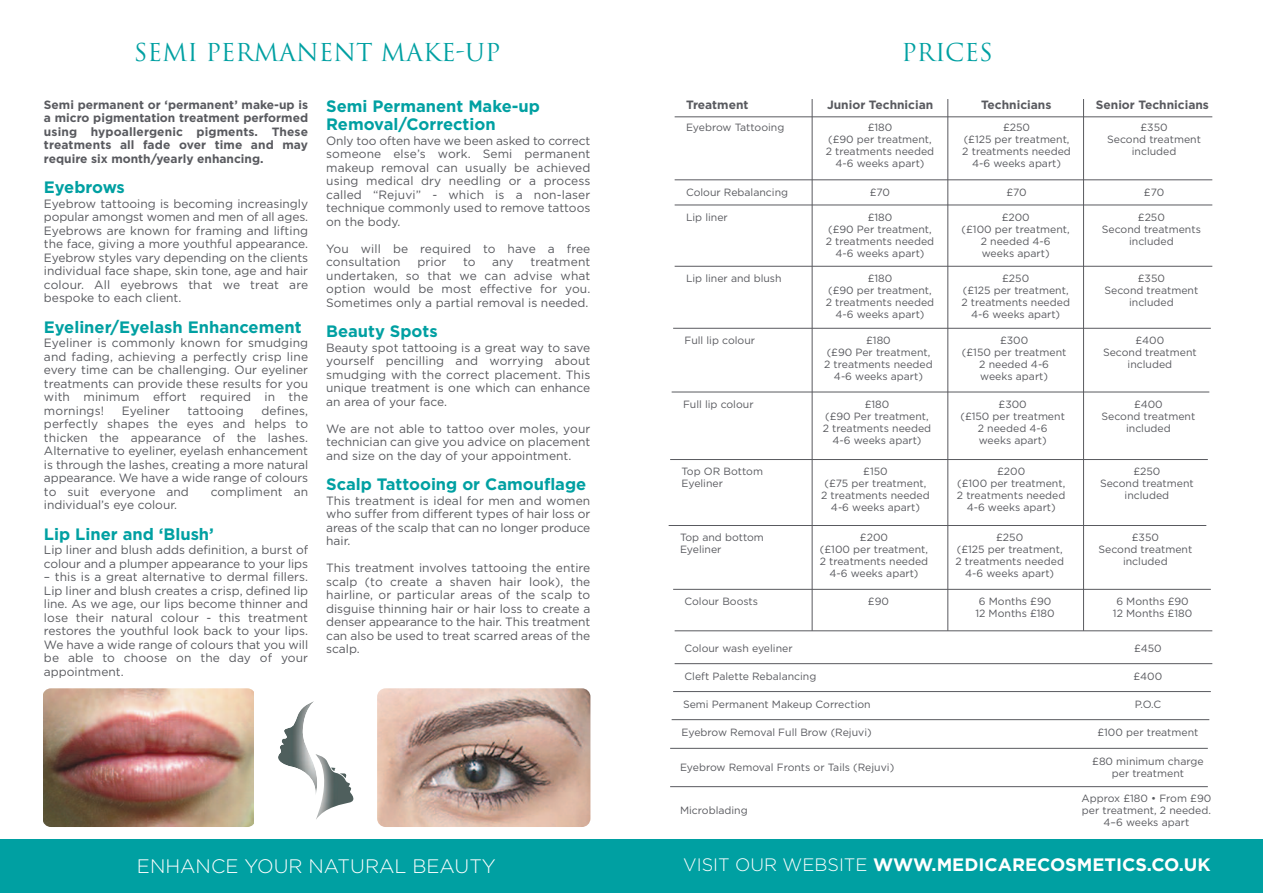
<style>
.page{position:relative;width:1263px;height:893px;background:#fff}
.page>*{position:absolute;margin:0;border:0;box-sizing:border-box;transform-origin:0 0}
.t1{font:24px "Trajan";color:#00a0a2}
.t2{font:300 19.5px "Gotham";color:#fff}
.t3{font:700 18px "Gotham";color:#fff}
.t4{font:700 16.5px/18px "Gotham";color:#00a0a2}
.t5{font:12px/13.5px "Gotham";color:#595a5f;text-align:justify}
.t6{font:700 12px/13.5px "Gotham";color:#595a5f;text-align:justify}
.t7{font:10.5px/12px "Gotham";color:#595a5f;text-align:center}
.s1{font-weight:300}
</style>
<div class="page">
<div style="left:0;top:839px;width:1263px;height:54px;background:#00a0a2"></div>
<img style="left:316px;top:755px;width:38px;height:64px">
<svg style="left:331px;top:767px;width:16px;height:11px"></svg>
<img style="left:278px;top:701px;width:40px;height:95px">
<img style="left:44px;top:688px;width:210px;height:139px">
<img style="left:377px;top:688px;width:213px;height:139px;border-radius:9px">
<hr style="left:812px;top:99px;width:1px;height:532px;background:#595a5f">
<hr style="left:675px;top:180px;width:537px;height:1px;background:#595a5f">
<hr style="left:675px;top:205px;width:537px;height:1px;background:#595a5f">
<hr style="left:675px;top:266px;width:537px;height:1px;background:#595a5f">
<hr style="left:675px;top:117px;width:537px;height:1px;background:#595a5f">
<hr style="left:675px;top:631px;width:537px;height:1px;background:#595a5f">
<hr style="left:675px;top:663px;width:537px;height:1px;background:#595a5f">
<hr style="left:947px;top:99px;width:1px;height:532px;background:#595a5f">
<hr style="left:1083px;top:99px;width:1px;height:532px;background:#595a5f">
<hr style="left:673px;top:589px;width:538px;height:1px;background:#595a5f">
<hr style="left:673px;top:691px;width:538px;height:1px;background:#595a5f">
<hr style="left:672px;top:719px;width:537px;height:1px;background:#595a5f">
<hr style="left:670px;top:748px;width:538px;height:1px;background:#595a5f">
<hr style="left:670px;top:786px;width:538px;height:1px;background:#595a5f">
<hr style="left:673px;top:328px;width:538px;height:1px;background:#595a5f">
<hr style="left:672px;top:392px;width:537px;height:1px;background:#595a5f">
<hr style="left:670px;top:459px;width:538px;height:1px;background:#595a5f">
<hr style="left:669px;top:525px;width:537px;height:1px;background:#595a5f">
<h1 class="t1" style="left:134px;top:38px;width:368px">SEMI PERMANENT MAKE-UP</h1>
<h1 class="t1" style="left:901px;top:38px;width:93px">PRICES</h1>
<p class="t6" style="left:44px;top:99px;width:266px">Semi permanent or ‘permanent’ make-up is a micro pigmentation treatment performed using hypoallergenic pigments. These treatments all fade over time and may require six month/yearly enhancing.</p>
<h3 class="t4" style="left:44px;top:180px;width:82px">Eyebrows</h3>
<p class="t5" style="left:44px;top:198px;width:266px">Eyebrow tattooing is becoming increasingly popular amongst women and men of all ages.<br>Eyebrows are known for framing and lifting the face, giving a more youthful appearance.<br>Eyebrow styles vary depending on the clients individual face shape, skin tone, age and hair colour. All eyebrows that we treat are bespoke to each client.</p>
<h3 class="t4" style="left:44px;top:319px;width:259px">Eyeliner/Eyelash Enhancement</h3>
<p class="t5" style="left:44px;top:337px;width:266px">Eyeliner is commonly known for smudging and fading, achieving a perfectly crisp line every time can be challenging. Our eyeliner treatments can provide these results for you with minimum effort required in the mornings!</p>
<p class="t6" style="left:686px;top:99px;width:64px">Treatment</p>
<p class="t6" style="left:827px;top:99px;width:108px">Junior Technician</p>
<p class="t6" style="left:981px;top:99px;width:72px">Technicians</p>
<p class="t6" style="left:1096px;top:99px;width:115px">Senior Technicians</p>
<h3 class="t4" style="left:326px;top:99px;width:215px">Semi Permanent Make-up<br>Removal/Correction</h3>
<p class="t5" style="left:326px;top:135px;width:266px">Only too often have we been asked to correct someone else’s work. Semi permanent makeup removal can usually be achieved using medical dry needling or a process called “Rejuvi” - which is a non-laser technique commonly used to remove tattoos on the body.</p>
<p class="t5" style="left:326px;top:243px;width:266px">You will be required to have a free consultation</p>
<p class="t7" style="left:686px;top:122px;width:100px">Eyebrow Tattooing</p>
<p class="t7" style="left:826px;top:122px;width:110px">£180<br>(£90 per treatment,<br>2 treatments needed<br>4-6 weeks apart)</p>
<p class="t7" style="left:962px;top:122px;width:110px">£250<br>(£125 per treatment,<br>2 treatments needed<br>4-6 weeks apart)</p>
<p class="t7" style="left:1107px;top:122px;width:95px">£350<br>Second treatment included</p>
<p class="t7" style="left:686px;top:187px;width:104px">Colour Rebalancing</p>
<p class="t7" style="left:870px;top:187px;width:22px">£70</p>
<p class="t7" style="left:1006px;top:187px;width:22px">£70</p>
<p class="t7" style="left:1144px;top:187px;width:22px">£70</p>
<p class="t7" style="left:686px;top:212px;width:43px">Lip liner</p>
<p class="t7" style="left:826px;top:212px;width:110px">£180<br>(£90 Per treatment,<br>2 treatments needed<br>4-6 weeks apart)</p>
<p class="t7" style="left:962px;top:212px;width:110px">£200<br>(£100 per treatment,<br>2 needed 4-6<br>weeks apart)</p>
<p class="t7" style="left:1102px;top:212px;width:101px">£250<br>Second treatments included</p>
<p class="t7" style="left:686px;top:273px;width:97px">Lip liner and blush</p>
<p class="t7" style="left:826px;top:273px;width:110px">£180<br>(£90 per treatment,<br>2 treatments needed<br>4-6 weeks apart)</p>
<p class="t7" style="left:961px;top:273px;width:110px">£250<br>(£125 per treatment,<br>2 treatments needed<br>4-6 weeks apart)</p>
<p class="t7" style="left:1104px;top:273px;width:95px">£350<br>Second treatment included</p>
<p class="t7" style="left:684px;top:335px;width:72px">Full lip colour</p>
<p class="t7" style="left:824px;top:335px;width:110px">£180<br>(£90 Per treatment,<br>2 treatments needed<br>4-6 weeks apart)</p>
<p class="t7" style="left:962px;top:335px;width:106px">£300<br>(£150 per treatment<br>2 needed 4-6 weeks apart)</p>
<p class="t7" style="left:1103px;top:335px;width:95px">£400<br>Second treatment included</p>
<p class="t7" style="left:683px;top:399px;width:72px">Full lip colour</p>
<p class="t7" style="left:823px;top:399px;width:110px">£180<br>(£90 Per treatment,<br>2 treatments needed<br>4-6 weeks apart)</p>
<p class="t7" style="left:960px;top:399px;width:106px">£300<br>(£150 per treatment<br>2 needed 4-6 weeks apart)</p>
<p class="t7" style="left:1101px;top:399px;width:95px">£400<br>Second treatment included</p>
<p class="t7" style="left:681px;top:467px;width:83px;text-align:left">Top OR Bottom<br>Eyeliner</p>
<p class="t7" style="left:821px;top:467px;width:110px">£150<br>(£75 per treatment,<br>2 treatments needed<br>4-6 weeks apart)</p>
<p class="t7" style="left:957px;top:467px;width:110px">£200<br>(£100 per treatment,<br>2 treatments needed<br>4-6 weeks apart)</p>
<p class="t7" style="left:1100px;top:467px;width:95px">£250<br>Second treatment included</p>
<p class="t7" style="left:680px;top:533px;width:85px;text-align:left">Top and bottom<br>Eyeliner</p>
<p class="t7" style="left:820px;top:533px;width:110px">£200<br>(£100 per treatment,<br>2 treatments needed<br>4-6 weeks apart)</p>
<p class="t7" style="left:955px;top:533px;width:110px">£250<br>(£125 per treatment,<br>2 treatments needed<br>4-6 weeks apart)</p>
<p class="t7" style="left:1098px;top:533px;width:95px">£350<br>Second treatment included</p>
<p class="t5" style="left:417px;top:256px;width:31px">prior</p>
<p class="t5" style="left:463px;top:256px;width:14px">to</p>
<p class="t5" style="left:492px;top:256px;width:23px">any</p>
<p class="t5" style="left:326px;top:256px;width:266px;text-indent:204px">treatment undertaken, so that we can advise what option would be most effective for you.<br>Sometimes only a partial removal is needed.</p>
<h3 class="t4" style="left:326px;top:324px;width:113px">Beauty Spots</h3>
<p class="t5" style="left:326px;top:342px;width:266px">Beauty spot tattooing is a great way to save yourself pencilling and worrying about smudging with the correct placement. This unique treatment is one which can enhance an area of your face.</p>
<p class="t5" style="left:326px;top:423px;width:266px">We are not able to tattoo over moles, your technician can give you advice on placement and size on the day of your appointment.</p>
<h3 class="t4" style="left:326px;top:477px;width:262px">Scalp Tattooing or Camouflage</h3>
<p class="t5" style="left:326px;top:495px;width:266px">This treatment is ideal for men and women who suffer from different types of hair loss or areas of the scalp that can no longer produce hair.</p>
<p class="t5" style="left:326px;top:562px;width:266px">This treatment involves tattooing the entire scalp (to create a shaven hair look), the hairline, or particular areas of the scalp to disguise thinning hair or hair loss to create a denser appearance to the hair. This treatment can also be used to treat scarred areas of the scalp.</p>
<p class="t5" style="left:44px;top:405px;width:266px;text-indent:217px">defines, perfectly shapes the eyes and helps to thicken the appearance of the lashes.<br>Alternative to eyeliner, eyelash enhancement is through the lashes, creating a more natural appearance. We have a wide range of colours to suit everyone and</p>
<p class="t5" style="left:122px;top:405px;width:50px">Eyeliner</p>
<p class="t5" style="left:188px;top:405px;width:58px">tattooing</p>
<p class="t5" style="left:211px;top:486px;width:99px">compliment an</p>
<p class="t5" style="left:44px;top:499px;width:135px">individual’s eye colour.</p>
<h3 class="t4" style="left:44px;top:526px;width:172px">Lip Liner and ‘Blush’</h3>
<p class="t5" style="left:44px;top:544px;width:266px">Lip liner and blush adds definition, a burst of colour and a plumper appearance to your lips</p>
<p class="t5" style="left:44px;top:571px;width:266px">– this is a great alternative to dermal fillers.<br>Lip liner and blush creates a crisp, defined lip line. As we age, our lips become thinner and lose their natural colour - this treatment restores the youthful look back to your lips.<br>We have a wide range of colours that you will be able to choose on the day of your appointment.</p>
<p class="t7" style="left:684px;top:596px;width:75px">Colour Boosts</p>
<p class="t7" style="left:684px;top:643px;width:110px">Colour wash eyeliner</p>
<p class="t7" style="left:1134px;top:643px;width:29px">£450</p>
<p class="t7" style="left:684px;top:671px;width:133px">Cleft Palette Rebalancing</p>
<p class="t7" style="left:1133px;top:671px;width:30px">£400</p>
<p class="t7" style="left:683px;top:699px;width:189px">Semi Permanent Makeup Correction</p>
<p class="t7" style="left:1135px;top:699px;width:28px">P.O.C</p>
<p class="t7" style="left:681px;top:727px;width:192px">Eyebrow Removal Full Brow (Rejuvi)</p>
<p class="t7" style="left:1097px;top:727px;width:102px">£100 per treatment</p>
<p class="t7" style="left:680px;top:762px;width:216px">Eyebrow Removal Fronts or Tails (Rejuvi)</p>
<p class="t7" style="left:1092px;top:756px;width:113px">£80 minimum charge per treatment</p>
<p class="t7" style="left:680px;top:805px;width:69px">Microblading</p>
<p class="t7" style="left:1081px;top:793px;width:131px">Approx £180 • From £90 per treatment, 2 needed.<br>4–6 weeks apart</p>
<p class="t7" style="left:868px;top:596px;width:23px">£90</p>
<p class="t7" style="left:975px;top:596px;width:81px">6 Months £90<br>12 Months £180</p>
<p class="t7" style="left:1113px;top:596px;width:81px">6 Months £90<br>12 Months £180</p>
<h2 class="t2" style="left:137px;top:859px;width:360px">ENHANCE YOUR NATURAL BEAUTY</h2>
<h3 class="t3" style="left:683px;top:859px;width:529px"><span class="s1">VISIT OUR WEBSITE</span> WWW.MEdiCARECoSMETiCS.Co.uk</h3>
</div>
